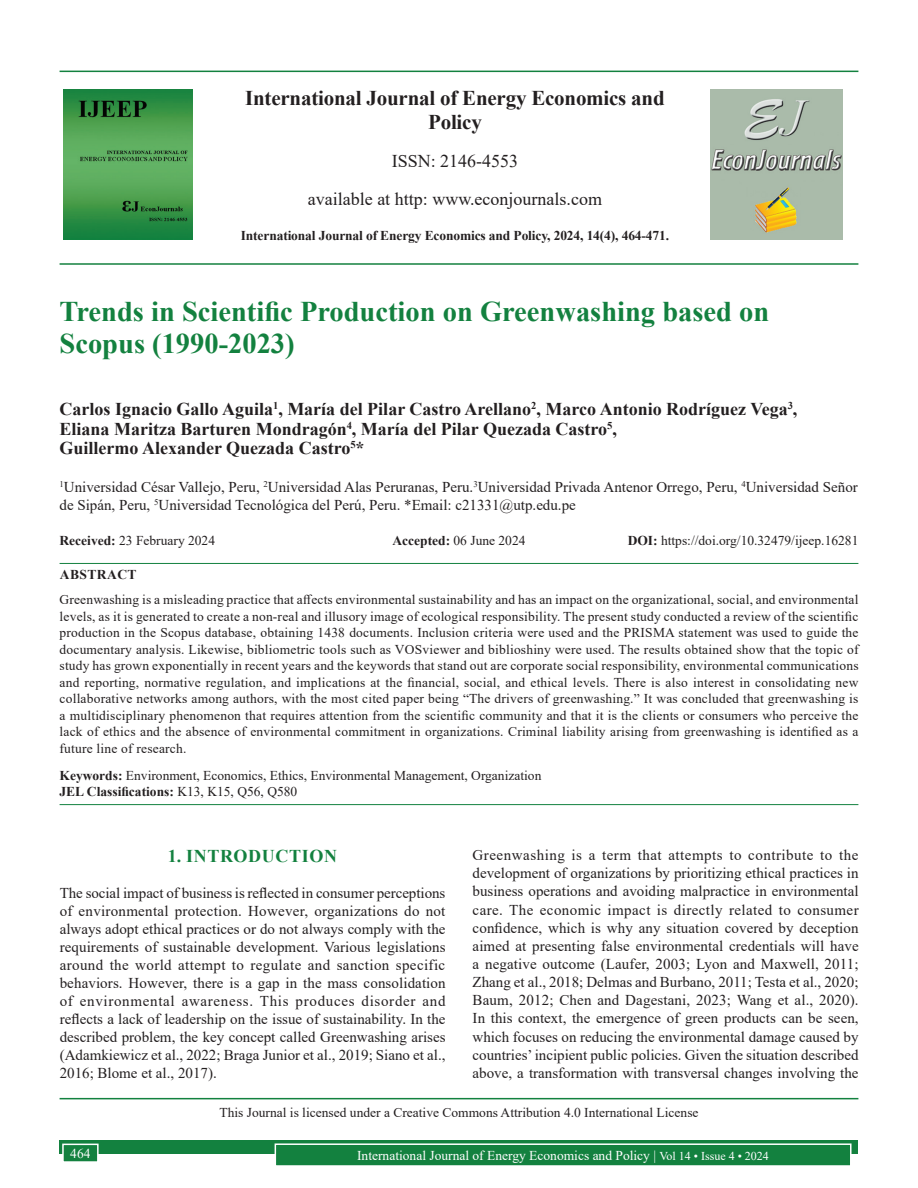
<style>
.page{position:relative;width:918px;height:1188px;background:#fff}
.page>*{position:absolute;margin:0;border:0;box-sizing:border-box;transform-origin:0 0}
.AT{font:700 28.5px/31.5px "Times New Roman";color:#13813f}
.JN{font:700 21px/24px "Times New Roman";letter-spacing:-.01em;color:#231f20;text-align:center}
.AU{font:700 18px/19.8px "Times New Roman";color:#231f20}
.ISSN{font:18px "Times New Roman";color:#231f20}
.t1{font:700 18px "Times New Roman";letter-spacing:.035em;color:#13813f}
.TX{font:15px/18.1px "Times New Roman";color:#231f20;text-align:justify}
.AFF{font:15px/18px "Times New Roman";color:#231f20}
.ABS{font:13.5px/16.5px "Times New Roman";letter-spacing:.015em;color:#231f20;text-align:justify}
.KWD{font:13.5px/16.2px "Times New Roman";color:#231f20}
.His{font:13.5px "Times New Roman";color:#231f20}
.CCA{font:13.5px "Times New Roman";color:#231f20}
.Folio{font:13.5px "Times New Roman";color:#fff}
.JD{font:700 13.5px "Times New Roman";letter-spacing:-.01em;color:#231f20}
.ABSH{font:700 13.5px "Times New Roman";letter-spacing:.035em;color:#231f20}
.s1{font-weight:700}
.s2{font-size:12px}
</style>
<div class="page">
<div style="left:60px;top:1140px;width:798px;height:13px;background:#13813f"></div>
<div style="left:275px;top:1144px;width:576px;height:22px;background:#13813f"></div>
<div style="left:275px;top:1143px;width:577px;height:24px;border:2px solid #fff"></div>
<div style="left:63px;top:1144px;width:35px;height:18px;background:#13813f"></div>
<div style="left:62px;top:1144px;width:37px;height:19px;border:2px solid #fff"></div>
<hr style="left:60px;top:71px;width:798px;height:1px;background:#13813f">
<hr style="left:60px;top:263px;width:798px;height:2px;background:#13813f">
<img style="left:64px;top:89px;width:129px;height:151px">
<img style="left:711px;top:89px;width:132px;height:150px">
<hr style="left:60px;top:563px;width:798px;height:1px;background:#13813f">
<hr style="left:60px;top:804px;width:798px;height:1px;background:#13813f">
<hr style="left:60px;top:1098px;width:798px;height:1px;background:#13813f">
<p class="JN" style="left:245px;top:85px;width:421px">International Journal of Energy Economics and<br>Policy</p>
<p class="ISSN" style="left:392px;top:148px;width:128px">ISSN: 2146-4553</p>
<p class="ISSN" style="left:308px;top:186px;width:296px">available at http: www.econjournals.com</p>
<p class="JD" style="left:241px;top:226px;width:430px">International Journal of Energy Economics and Policy, 2024, 14(4), 464-471.</p>
<p class="AT" style="left:60px;top:295px;width:711px">Trends in Scientific Production on Greenwashing based on<br>Scopus (1990-2023)</p>
<p class="AU" style="left:60px;top:398px;width:739px">Carlos Ignacio Gallo Aguila<sup>1</sup>, María del Pilar Castro Arellano<sup>2</sup>, Marco Antonio Rodríguez Vega<sup>3</sup>,<br>Eliana Maritza Barturen Mondragón<sup>4</sup>, María del Pilar Quezada Castro<sup>5</sup>,<br>Guillermo Alexander Quezada Castro<sup>5</sup>*</p>
<p class="AFF" style="left:60px;top:478px;width:800px"><sup>1</sup>Universidad César Vallejo, Peru, <sup>2</sup>Universidad Alas Peruranas, Peru.<sup>3</sup>Universidad Privada Antenor Orrego, Peru, <sup>4</sup>Universidad Señor de Sipán, Peru, <sup>5</sup>Universidad Tecnológica del Perú, Peru. *Email: c21331@utp.edu.pe</p>
<p class="His" style="left:60px;top:531px;width:157px"><span class="s1">Received:</span> 23 February 2024</p>
<p class="His" style="left:392px;top:531px;width:135px"><span class="s1">Accepted:</span> 06 June 2024</p>
<p class="His" style="left:628px;top:531px;width:232px"><span class="s1">DOI:</span> https://doi.org/10.32479/ijeep.16281</p>
<p class="ABSH" style="left:60px;top:565px;width:78px">ABSTRACT</p>
<p class="ABS" style="left:60px;top:591px;width:801px">Greenwashing is a misleading practice that affects environmental sustainability and has an impact on the organizational, social, and environmental levels, as it is generated to create a non-real and illusory image of ecological responsibility. The present study conducted a review of the scientific production in the Scopus database, obtaining 1438 documents. Inclusion criteria were used and the PRISMA statement was used to guide the documentary analysis. Likewise, bibliometric tools such as VOSviewer and biblioshiny were used. The results obtained show that the topic of study has grown exponentially in recent years and the keywords that stand out are corporate social responsibility, environmental communications and reporting, normative regulation, and implications at the financial, social, and ethical levels. There is also interest in consolidating new collaborative networks among authors, with the most cited paper being “The drivers of greenwashing.” It was concluded that greenwashing is a multidisciplinary phenomenon that requires attention from the scientific community and that it is the clients or consumers who perceive the lack of ethics and the absence of environmental commitment in organizations. Criminal liability arising from greenwashing is identified as a future line of research.</p>
<p class="KWD" style="left:60px;top:766px;width:483px"><span class="s1">Keywords:</span> Environment, Economics, Ethics, Environmental Management, Organization<br><span class="s1">JEL Classifications:</span> K13, K15, Q56, Q580</p>
<h1 class="t1" style="left:168px;top:843px;width:171px">1. INTRODUCTION</h1>
<p class="TX" style="left:60px;top:883px;width:387px">The social impact of business is reflected in consumer perceptions of environmental protection. However, organizations do not always adopt ethical practices or do not always comply with the requirements of sustainable development. Various legislations around the world attempt to regulate and sanction specific behaviors. However, there is a gap in the mass consolidation of environmental awareness. This produces disorder and reflects a lack of leadership on the issue of sustainability. In the described problem, the key concept called Greenwashing arises (Adamkiewicz et al., 2022; Braga Junior et al., 2019; Siano et al., 2016; Blome et al., 2017).</p>
<p class="TX" style="left:473px;top:846px;width:388px">Greenwashing is a term that attempts to contribute to the development of organizations by prioritizing ethical practices in business operations and avoiding malpractice in environmental care. The economic impact is directly related to consumer confidence, which is why any situation covered by deception aimed at presenting false environmental credentials will have a negative outcome (Laufer, 2003; Lyon and Maxwell, 2011; Zhang et al., 2018; Delmas and Burbano, 2011; Testa et al., 2020; Baum, 2012; Chen and Dagestani, 2023; Wang et al., 2020).<br>In this context, the emergence of green products can be seen, which focuses on reducing the environmental damage caused by countries’ incipient public policies. Given the situation described above, a transformation with transversal changes involving the</p>
<p class="CCA" style="left:219px;top:1103px;width:481px">This Journal is licensed under a Creative Commons Attribution 4.0 International License</p>
<p class="Folio" style="left:70px;top:1144px;width:22px">464</p>
<p class="Folio" style="left:357px;top:1146px;width:413px">International Journal of Energy Economics and Policy | <span class="s2">Vol 14 • Issue 4 • 2024</span></p>
</div>
